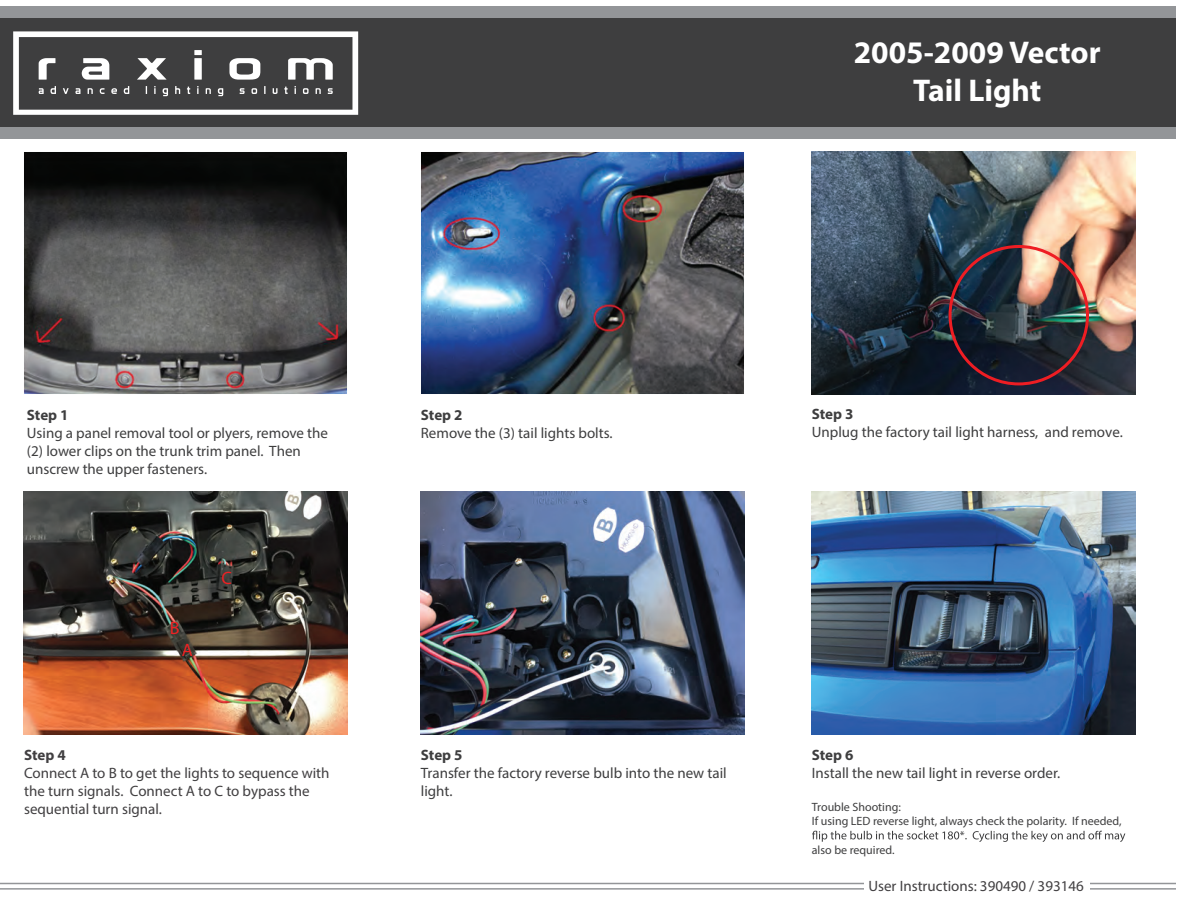
<style>
.page{position:relative;width:1188px;height:918px;background:#fff}
.page>*{position:absolute;margin:0;border:0;box-sizing:border-box;transform-origin:0 0}
.t1{font:700 31.5px/37.8px "Myriad Pro";color:#fff;text-align:center}
.t2{font:18px "Myriad Pro";color:#ee2123}
.t3{font:15px/18px "Myriad Pro";color:#3e3e3f}
.t4{font:15px/18px "Myriad Pro";color:#413f41}
.t5{font:700 15px "Myriad Pro";letter-spacing:-.005em;color:#3e3e3f}
.t6{font:700 15px "Myriad Pro";color:#413f41}
.t7{font:12px/14.4px "Myriad Pro";color:#3e3e3f}
</style>
<div class="page">
<hr style="left:0;top:883px;width:1176px;height:1px;background:#939598">
<hr style="left:0;top:888px;width:1176px;height:2px;background:#939598">
<svg style="left:812px;top:831px;width:313px;height:11px"></svg>
<img style="left:24px;top:152px;width:323px;height:242px">
<img style="left:421px;top:152px;width:323px;height:242px">
<img style="left:812px;top:151px;width:324px;height:243px">
<div style="left:949px;top:245px;width:140px;height:140px;border:3px solid #ee1d23;border-radius:50%"></div>
<img style="left:24px;top:491px;width:324px;height:243px">
<img style="left:421px;top:491px;width:324px;height:243px">
<img style="left:812px;top:491px;width:324px;height:243px">
<div style="left:864px;top:879px;width:225px;height:15px;background:#fff"></div>
<div style="left:0;top:7px;width:1176px;height:120px;background:#3e3e3f"></div>
<div style="left:0;top:127px;width:1176px;height:12px;background:#939598"></div>
<div style="left:0;top:7px;width:1176px;height:11px;background:#939598"></div>
<svg style="left:13px;top:31px;width:345px;height:84px"></svg>
<h1 class="t1" style="left:854px;top:32px;width:248px">2005-2009 Vector<br>Tail Light</h1>
<p class="t5" style="left:27px;top:405px;width:43px">Step 1</p>
<p class="t3" style="left:27px;top:424px;width:303px">Using a panel removal tool or plyers, remove the (2) lower clips on the trunk trim panel. Then unscrew the upper fasteners.</p>
<p class="t2" style="left:170px;top:617px;width:11px">B</p>
<p class="t2" style="left:182px;top:639px;width:13px">A</p>
<p class="t2" style="left:221px;top:567px;width:12px">C</p>
<p class="t6" style="left:24px;top:745px;width:43px">Step 4</p>
<p class="t4" style="left:24px;top:764px;width:307px">Connect A to B to get the lights to sequence with the turn signals. Connect A to C to bypass the sequential turn signal.</p>
<p class="t5" style="left:421px;top:405px;width:43px">Step 2</p>
<p class="t3" style="left:421px;top:424px;width:193px">Remove the (3) tail lights bolts.</p>
<p class="t5" style="left:812px;top:405px;width:43px">Step 3</p>
<p class="t3" style="left:812px;top:423px;width:313px">Unplug the factory tail light harness, and remove.</p>
<p class="t5" style="left:421px;top:745px;width:43px">Step 5</p>
<p class="t3" style="left:421px;top:764px;width:307px">Transfer the factory reverse bulb into the new tail light.</p>
<p class="t5" style="left:812px;top:745px;width:43px">Step 6</p>
<p class="t3" style="left:812px;top:764px;width:250px">Install the new tail light in reverse order.</p>
<p class="t7" style="left:812px;top:799px;width:311px">Trouble Shooting:<br>If using LED reverse light, always check the polarity. If needed,</p>
<p class="t7" style="left:812px;top:842px;width:84px">also be required.</p>
<p class="t4" style="left:868px;top:876px;width:217px">User Instructions: 390490 / 393146</p>
</div>
